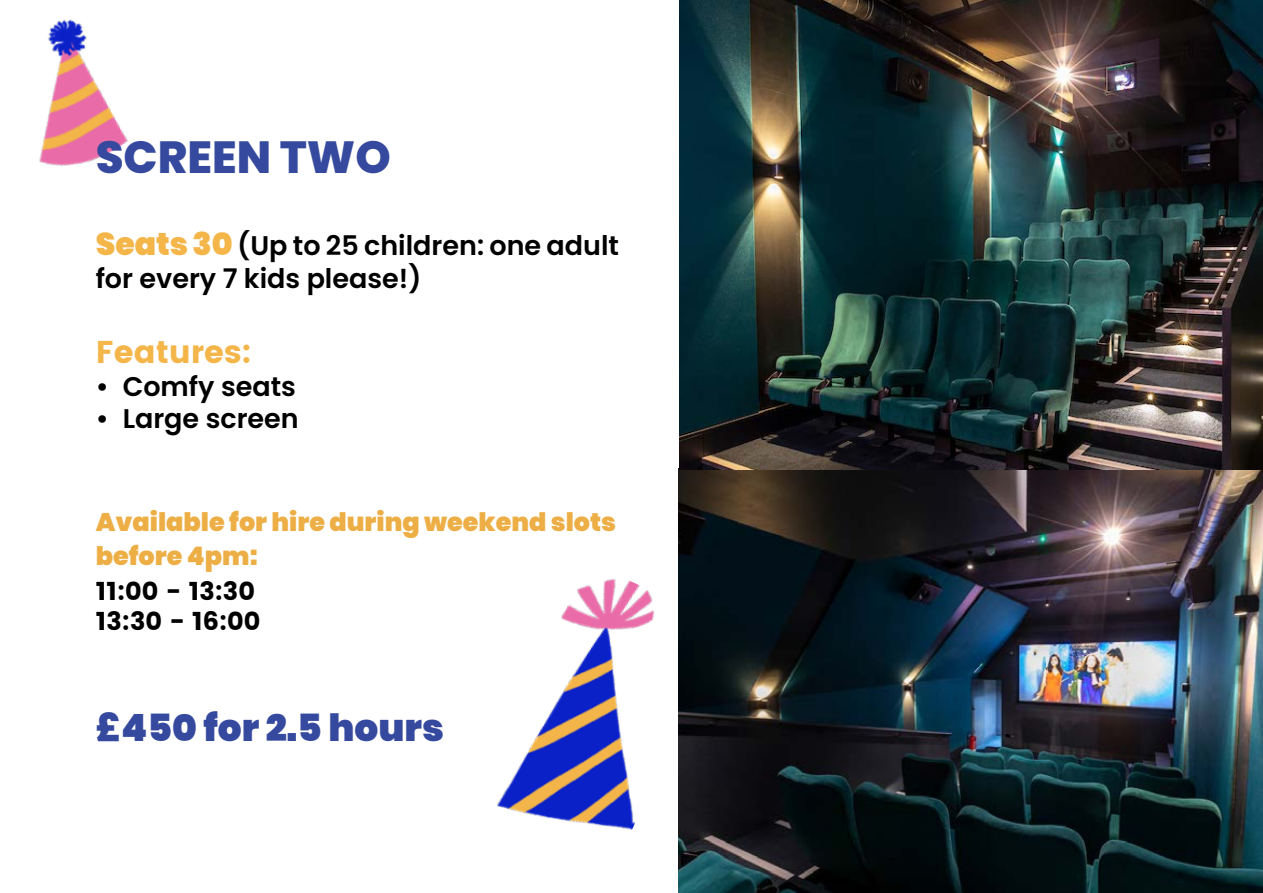
<style>
.page{position:relative;width:1263px;height:893px;background:#fff}
.page>*{position:absolute;margin:0;border:0;box-sizing:border-box;transform-origin:0 0}
.t1{font:800 45px "Poppins";color:#35499e}
.t2{font:900 37.5px "Poppins";color:#35499e}
.t3{font:700 31.5px "Poppins";color:#f4b549}
.t4{font:600 27px/32.4px "Poppins";color:#000}
.t5{font:900 25.5px/34.5px "Poppins";color:#edaf45}
.t6{font:700 25.5px/30.6px "Poppins";color:#000}
.s1{font-weight:900;font-size:31.5px;color:#f4b549}
</style>
<div class="page">
<img style="left:39px;top:19px;width:89px;height:147px">
<img style="left:679px;top:0;width:584px;height:893px">
<img style="left:497px;top:561px;width:196px;height:301px">
<h1 class="t1" style="left:96px;top:131px;width:297px">SCREEN TWO</h1>
<p class="t4" style="left:96px;top:230px;width:525px"><span class="s1">Seats 30</span> (Up to 25 children: one adult for every 7 kids please!)</p>
<p class="t3" style="left:96px;top:334px;width:157px">Features:</p>
<p class="t4" style="left:96px;top:370px;width:202px">• Comfy seats</p>
<p class="t4" style="left:96px;top:403px;width:205px">• Large screen</p>
<p class="t5" style="left:96px;top:505px;width:522px">Available for hire during weekend slots before 4pm:</p>
<p class="t6" style="left:96px;top:576px;width:166px">11:00 - 13:30<br>13:30 - 16:00</p>
<h2 class="t2" style="left:96px;top:707px;width:350px">£450 for 2.5 hours</h2>
</div>
